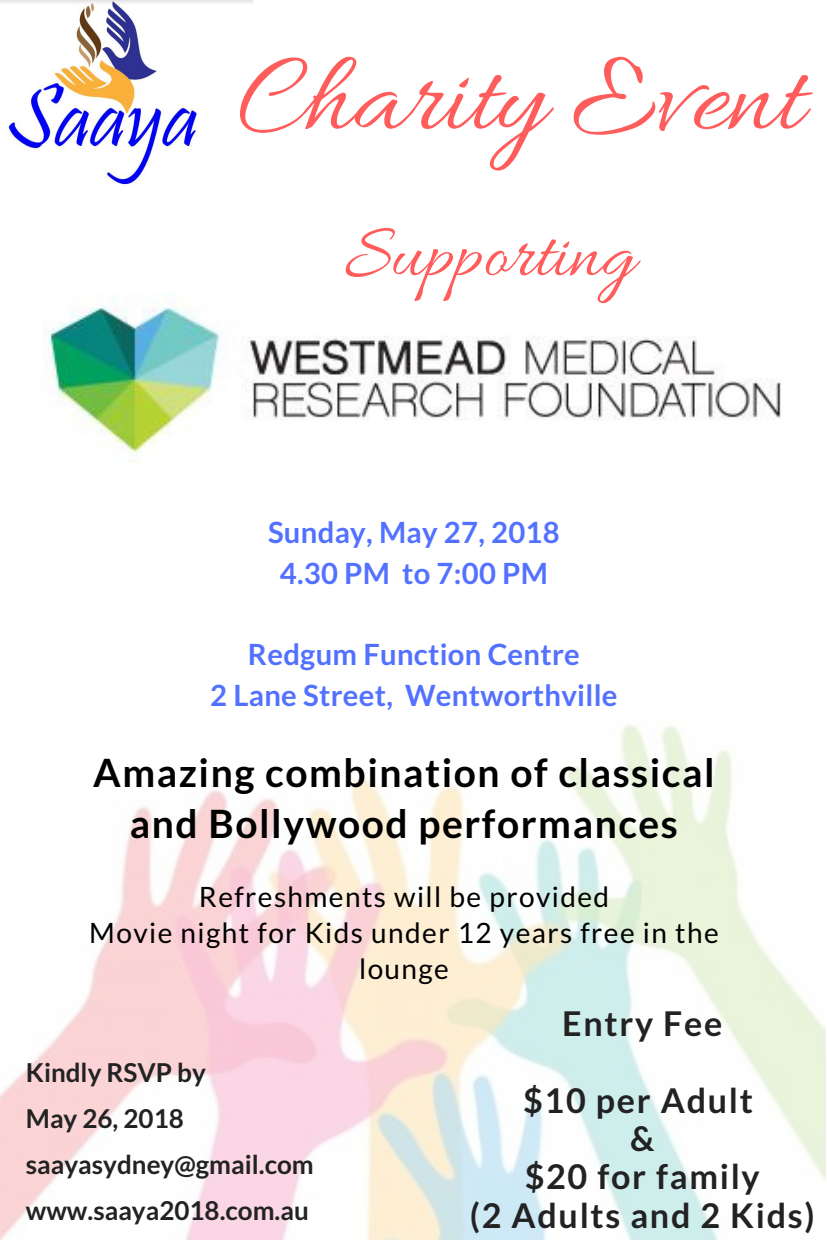
<style>
.page{position:relative;width:827px;height:1240px;background:#fff}
.page>*{position:absolute;margin:0;border:0;box-sizing:border-box;transform-origin:0 0}
.t1{font:117px "Allura";color:#ff5c5c}
.t2{font:78px "Allura";color:#ff5c5c}
.t3{font:700 39px/50.7px "Lato";letter-spacing:.04em;color:#000;text-align:center}
.t4{font:700 34.05px/38.2px "Lato";letter-spacing:.05em;color:#222;text-align:center}
.t5{font:700 29.25px/40.5px "Lato";letter-spacing:.01em;color:#5271ff;text-align:center}
.t6{font:28.05px/36px "Lato";letter-spacing:.05em;color:#000;text-align:center}
.t7{font:700 25.95px/46.2px "Lato";color:#222}
</style>
<div class="page">
<img style="left:0;top:724px;width:826px;height:516px">
<img style="left:43px;top:294px;width:738px;height:169px">
<img style="left:0;top:0;width:252px;height:186px">
<h1 class="t1" style="left:238px;top:32px;width:567px">Charity Event</h1>
<h2 class="t2" style="left:345px;top:211px;width:291px">Supporting</h2>
<p class="t5" style="left:268px;top:512px;width:293px">Sunday, May 27, 2018<br>4.30 PM to 7:00 PM</p>
<p class="t5" style="left:210px;top:633px;width:409px">Redgum Function Centre<br>2 Lane Street, Wentworthville</p>
<h3 class="t3" style="left:93px;top:746px;width:623px">Amazing combination of classical and Bollywood performances</h3>
<p class="t6" style="left:89px;top:878px;width:631px">Refreshments will be provided<br>Movie night for Kids under 12 years free in the lounge</p>
<p class="t7" style="left:26px;top:1048px;width:289px">Kindly RSVP by<br>May 26, 2018 saayasydney@gmail.com www.saaya2018.com.au</p>
<p class="t4" style="left:562px;top:1004px;width:162px">Entry Fee</p>
<p class="t4" style="left:470px;top:1080px;width:346px">$10 per Adult<br>&amp;<br>$20 for family<br>(2 Adults and 2 Kids)</p>
</div>
